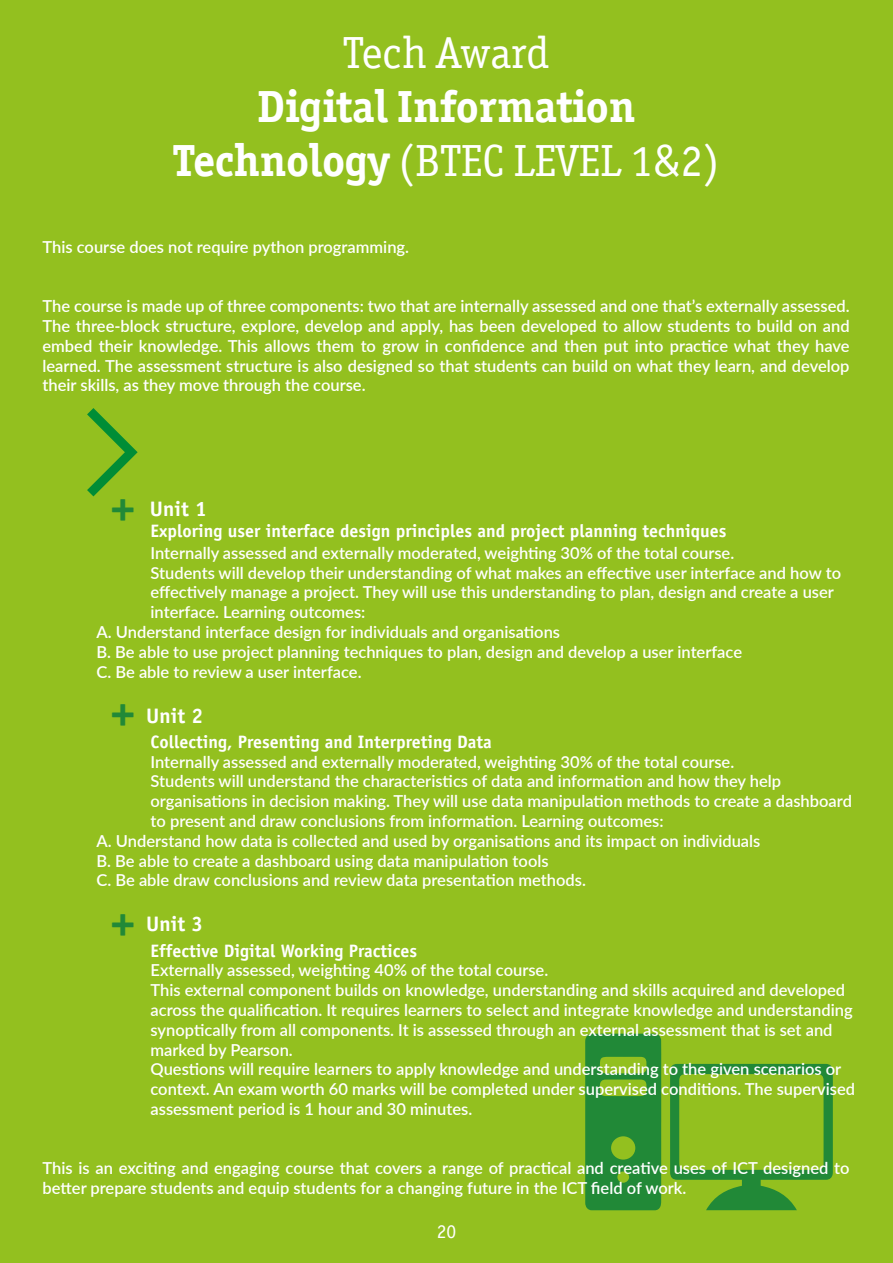
<style>
.page{position:relative;width:893px;height:1263px;background:#93c01f}
.page>*{position:absolute;margin:0;border:0;box-sizing:border-box;transform-origin:0 0}
.t1{font:700 47.1px "Officina Sans";color:#218937}
.t2{font:700 45px/54px "Officina Ser ITC";color:#fff;text-align:center}
.t3{font:45px "Officina Ser ITC";color:#fff}
.t4{font:700 21px "Officina Sans";color:#fff}
.t5{font:19.5px "Officina Sans";color:#fff}
.t6{font:700 18px "Officina Sans";color:#fff}
.t7{font:600 16.5px/19.8px "Lato";color:#fff}
.s1{font-weight:400}
</style>
<div class="page">
<svg style="left:585px;top:1034px;width:76px;height:176px;background:#329133"></svg>
<svg style="left:670px;top:1064px;width:163px;height:146px"></svg>
<svg style="left:87px;top:408px;width:51px;height:89px"></svg>
<h2 class="t3" style="left:343px;top:26px;width:208px">Tech Award</h2>
<h2 class="t2" style="left:173px;top:79px;width:548px">Digital Information<br>Technology <span class="s1">(BTEC LEVEL 1&amp;2)</span></h2>
<p class="t7" style="left:43px;top:236px;width:368px">This course does not require python programming.</p>
<p class="t7" style="left:43px;top:296px;width:809px;text-align:justify">The course is made up of three components: two that are internally assessed and one that’s externally assessed.<br>The three-block structure, explore, develop and apply, has been developed to allow students to build on and embed their knowledge. This allows them to grow in confidence and then put into practice what they have learned. The assessment structure is also designed so that students can build on what they learn, and develop their skills, as they move through the course.</p>
<h1 class="t1" style="left:110px;top:476px;width:28px">+</h1>
<p class="t4" style="left:150px;top:495px;width:58px">Unit 1</p>
<p class="t6" style="left:151px;top:520px;width:577px">Exploring user interface design principles and project planning techniques</p>
<p class="t7" style="left:151px;top:542px;width:585px">Internally assessed and externally moderated, weighting 30% of the total course.</p>
<p class="t7" style="left:151px;top:562px;width:692px">Students will develop their understanding of what makes an effective user interface and how to</p>
<p class="t7" style="left:151px;top:582px;width:685px">effectively manage a project. They will use this understanding to plan, design and create a user</p>
<p class="t7" style="left:151px;top:602px;width:216px">interface. Learning outcomes:</p>
<p class="t7" style="left:97px;top:621px;width:465px">A. Understand interface design for individuals and organisations</p>
<p class="t7" style="left:97px;top:641px;width:647px">B. Be able to use project planning techniques to plan, design and develop a user interface</p>
<p class="t7" style="left:97px;top:661px;width:267px">C. Be able to review a user interface.</p>
<p class="t4" style="left:146px;top:702px;width:58px">Unit 2</p>
<p class="t6" style="left:151px;top:730px;width:343px">Collecting, Presenting and Interpreting Data</p>
<p class="t7" style="left:151px;top:751px;width:585px">Internally assessed and externally moderated, weighting 30% of the total course.</p>
<p class="t7" style="left:151px;top:771px;width:632px">Students will understand the characteristics of data and information and how they help</p>
<p class="t7" style="left:151px;top:791px;width:703px">organisations in decision making. They will use data manipulation methods to create a dashboard</p>
<p class="t7" style="left:151px;top:810px;width:515px">to present and draw conclusions from information. Learning outcomes:</p>
<p class="t7" style="left:97px;top:830px;width:665px">A. Understand how data is collected and used by organisations and its impact on individuals</p>
<p class="t7" style="left:97px;top:850px;width:454px">B. Be able to create a dashboard using data manipulation tools</p>
<p class="t7" style="left:97px;top:870px;width:491px">C. Be able draw conclusions and review data presentation methods.</p>
<p class="t4" style="left:146px;top:911px;width:58px">Unit 3</p>
<p class="t6" style="left:151px;top:939px;width:268px">Effective Digital Working Practices</p>
<p class="t7" style="left:151px;top:960px;width:706px">Externally assessed, weighting 40% of the total course.<br>This external component builds on knowledge, understanding and skills acquired and developed across the qualification. It requires learners to select and integrate knowledge and understanding synoptically from all components. It is assessed through an external assessment that is set and marked by Pearson.<br>Questions will require learners to apply knowledge and understanding to the given scenarios or context. An exam worth 60 marks will be completed under supervised conditions. The supervised assessment period is 1 hour and 30 minutes.</p>
<h1 class="t1" style="left:110px;top:682px;width:28px">+</h1>
<h1 class="t1" style="left:110px;top:891px;width:28px">+</h1>
<p class="t7" style="left:43px;top:1158px;width:809px">This is an exciting and engaging course that covers a range of practical and creative uses of ICT designed to better prepare students and equip students for a changing future in the ICT field of work.</p>
<p class="t5" style="left:437px;top:1219px;width:21px">20</p>
</div>
